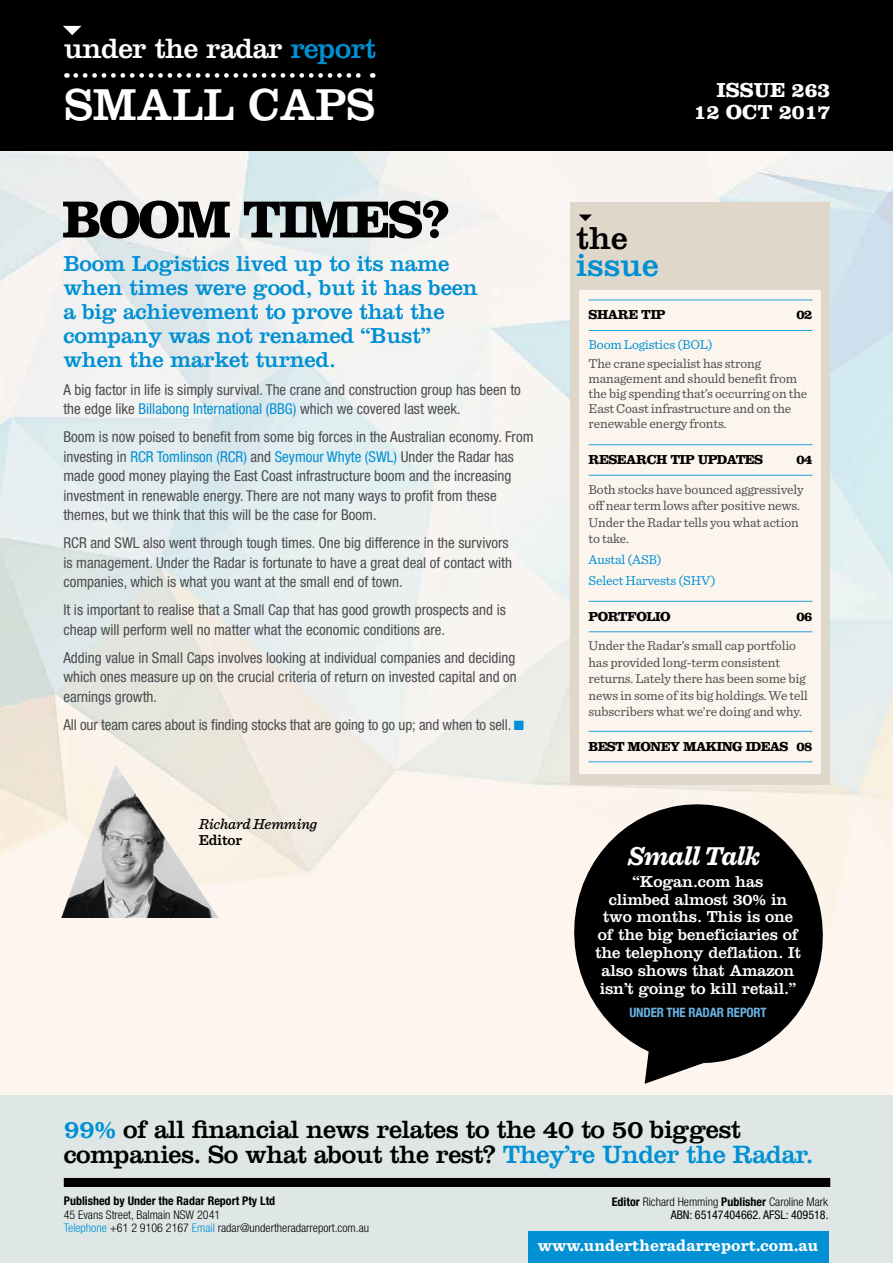
<style>
.page{position:relative;width:893px;height:1263px;background:#fff}
.page>*{position:absolute;margin:0;border:0;box-sizing:border-box;transform-origin:0 0}
.t1{font:700 54px "Clarendon LT Std";letter-spacing:-.05em;color:#000}
.t2{font:46.35px "Clarendon LT Std";color:#fff}
.t3{font:33px "Clarendon LT Std";color:#0090d3}
.t4{font:33px "Clarendon LT Std";color:#000}
.t5{font:28.95px "Clarendon LT Std";letter-spacing:-.02em;color:#fff}
.t6{font:italic 700 27px "Sentinel";letter-spacing:-.02em;color:#fff}
.t7{font:25.95px/25.5px "Clarendon LT Std";letter-spacing:-.02em;color:#000}
.t8{font:22.5px/24px "Clarendon LT Std";letter-spacing:-.01em;color:#0090d3}
.t9{font:700 21px/22px "Clarendon LT Std";color:#fff;text-align:right}
.t10{font:700 16.8px "Sentinel";letter-spacing:.01em;color:#fff}
.t11{font:16.5px/17.9px "Clarendon LT Std";letter-spacing:-.01em;color:#fff;text-align:center}
.t12{font:italic 500 15.15px "Sentinel";letter-spacing:-.01em;color:#000}
.t13{font:condensed 15px/19.5px "Helvetica Neue";color:#4d4d4f}
.t14{font:600 15px "Sentinel";letter-spacing:-.01em;color:#000}
.t15{font:13.5px/16.5px "Sentinel";letter-spacing:-.01em;color:#4d4d4f}
.t16{font:700 13.5px "Clarendon LT Std";letter-spacing:-.04em;color:#000}
.t17{font:13.5px/20.7px "Sentinel";letter-spacing:-.01em;color:#0090d3}
.t18{font:700 condensed 12.9px "Helvetica Neue";letter-spacing:-.01em;color:#6bb2e2}
.t19{font:300 condensed 12px/13.5px "Helvetica Neue";color:#000}
.t20{font:condensed 12px/13.5px "Helvetica Neue";color:#000;text-align:right}
.t21{font:700 condensed 12px "Helvetica Neue";color:#000}
.s1{color:#0090d3}
.s2{font-weight:700}
.s3{font-weight:300}
</style>
<div class="page">
<img style="left:0;top:151px;width:893px;height:944px">
<div style="left:0;top:0;width:893px;height:151px;background:#000"></div>
<svg style="left:76px;top:73px;width:297px;height:5px"></svg>
<div style="left:0;top:1095px;width:893px;height:168px;background:#dee7e6"></div>
<div style="left:64px;top:1178px;width:766px;height:9px;background:#000"></div>
<div style="left:529px;top:1231px;width:300px;height:32px;background:#0090d3"></div>
<img style="left:62px;top:764px;width:156px;height:153px">
<svg style="left:63px;top:26px;width:18px;height:9px"></svg>
<div style="left:570px;top:202px;width:259px;height:582px;background:#e0d7cb"></div>
<div style="left:579px;top:291px;width:241px;height:483px;background:#fbf5ee"></div>
<svg style="left:579px;top:215px;width:13px;height:6px"></svg>
<hr style="left:589px;top:300px;width:223px;height:1px;background:#249fda">
<hr style="left:589px;top:330px;width:223px;height:1px;background:#249fda">
<hr style="left:589px;top:444px;width:223px;height:1px;background:#249fda">
<hr style="left:589px;top:475px;width:223px;height:1px;background:#249fda">
<hr style="left:589px;top:601px;width:223px;height:1px;background:#249fda">
<hr style="left:589px;top:631px;width:223px;height:1px;background:#249fda">
<hr style="left:589px;top:731px;width:223px;height:1px;background:#249fda">
<hr style="left:589px;top:761px;width:223px;height:1px;background:#249fda">
<svg style="left:645px;top:1072px;width:92px;height:12px"></svg>
<svg style="left:565px;top:795px;width:267px;height:277px;background:#4e4c49"></svg>
<h3 class="t5" style="left:64px;top:32px;width:314px">under the radar <span class="s1">report</span></h3>
<h2 class="t2" style="left:64px;top:77px;width:312px">SMALL CAPS</h2>
<h3 class="t9" style="left:694px;top:79px;width:138px">ISSUE 263<br>12 OCT 2017</h3>
<h1 class="t1" style="left:62px;top:187px;width:390px">BOOM TIMES?</h1>
<h3 class="t8" style="left:63px;top:251px;width:416px">Boom Logistics lived up to its name when times were good, but it has been a big achievement to prove that the company was not renamed “Bust” when the market turned.</h3>
<p class="t13" style="left:63px;top:380px;width:459px">A big factor in life is simply survival. The crane and construction group has been to the edge like <span class="s1">Billabong International (BBG)</span> which we covered last week.</p>
<p class="t13" style="left:63px;top:427px;width:472px">Boom is now poised to benefit from some big forces in the Australian economy. From investing in <span class="s1">RCR Tomlinson (RCR)</span> and <span class="s1">Seymour Whyte (SWL)</span> Under the Radar has made good money playing the East Coast infrastructure boom and the increasing investment in renewable energy. There are not many ways to profit from these themes, but we think that this will be the case for Boom.</p>
<p class="t13" style="left:63px;top:533px;width:450px">RCR and SWL also went through tough times. One big difference in the survivors is management. Under the Radar is fortunate to have a great deal of contact with companies, which is what you want at the small end of town.</p>
<p class="t13" style="left:63px;top:600px;width:444px">It is important to realise that a Small Cap that has good growth prospects and is cheap will perform well no matter what the economic conditions are.</p>
<p class="t13" style="left:63px;top:648px;width:455px;text-align:justify">Adding value in Small Caps involves looking at individual companies and deciding which ones measure up on the crucial criteria of return on invested capital and on earnings growth.</p>
<p class="t13" style="left:63px;top:715px;width:462px">All our team cares about is finding stocks that are going to go up; and when to sell. <span class="s1">■</span></p>
<p class="t12" style="left:199px;top:812px;width:120px">Richard Hemming</p>
<p class="t14" style="left:199px;top:828px;width:45px">Editor</p>
<h3 class="t4" style="left:576px;top:218px;width:53px">the</h3>
<h3 class="t3" style="left:576px;top:245px;width:84px">issue</h3>
<p class="t16" style="left:589px;top:307px;width:79px">SHARE TIP</p>
<p class="t16" style="left:796px;top:307px;width:17px">02</p>
<p class="t17" style="left:589px;top:333px;width:126px">Boom Logistics (BOL)</p>
<p class="t15" style="left:589px;top:355px;width:220px;line-height:15px">The crane specialist has strong management and should benefit from the big spending that’s occurring on the East Coast infrastructure and on the renewable energy fronts.</p>
<p class="t16" style="left:589px;top:451px;width:176px">RESEARCH TIP UPDATES</p>
<p class="t16" style="left:796px;top:451px;width:17px">04</p>
<p class="t15" style="left:589px;top:480px;width:217px">Both stocks have bounced aggressively off near term lows after positive news.<br>Under the Radar tells you what action to take.</p>
<p class="t17" style="left:589px;top:548px;width:128px">Austal (ASB)<br>Select Harvests (SHV)</p>
<p class="t16" style="left:589px;top:608px;width:84px">PORTFOLIO</p>
<p class="t16" style="left:796px;top:608px;width:17px">06</p>
<p class="t15" style="left:589px;top:636px;width:221px">Under the Radar’s small cap portfolio has provided long-term consistent returns. Lately there has been some big news in some of its big holdings. We tell subscribers what we’re doing and why.</p>
<p class="t16" style="left:589px;top:738px;width:225px">BEST MONEY MAKING IDEAS 08</p>
<h3 class="t6" style="left:628px;top:835px;width:134px">Small Talk</h3>
<p class="t11" style="left:595px;top:872px;width:207px">“Kogan.com has<br>climbed almost 30% in two months. This is one of the big beneficiaries of the telephony deflation. It also shows that Amazon isn’t going to kill retail.”</p>
<p class="t18" style="left:629px;top:1005px;width:139px">UNDER THE RADAR REPORT</p>
<h3 class="t7" style="left:64px;top:1116px;width:751px"><span class="s1">99%</span> of all financial news relates to the 40 to 50 biggest companies. So what about the rest? <span class="s1">They’re Under the Radar.</span></h3>
<p class="t21" style="left:64px;top:1194px;width:213px">Published by Under the Radar Report Pty Ltd</p>
<p class="t19" style="left:64px;top:1208px;width:307px">45 Evans Street, Balmain NSW 2041<br><span class="s1">Telephone</span> +61 2 9106 2167 <span class="s1">Email</span> radar@undertheradarreport.com.au</p>
<p class="t20" style="left:612px;top:1194px;width:218px"><span class="s2">Editor</span> <span class="s3">Richard Hemming</span> <span class="s2">Publisher</span> <span class="s3">Caroline Mark<br></span>ABN: 65147404662. AFSL: 409518.</p>
<p class="t10" style="left:538px;top:1232px;width:282px">www.undertheradarreport.com.au</p>
</div>
